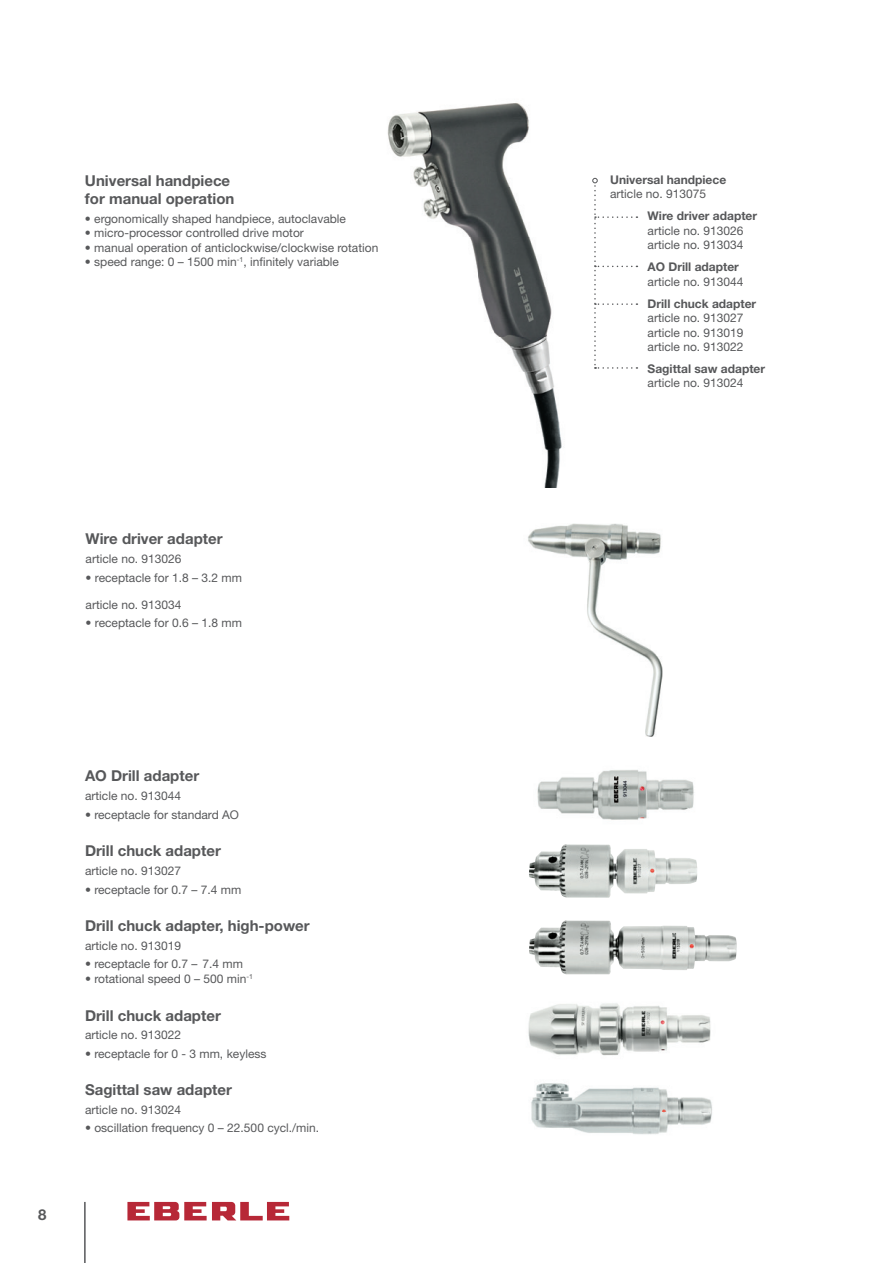
<style>
.page{position:relative;width:893px;height:1263px;background:#fff}
.page>*{position:absolute;margin:0;border:0;box-sizing:border-box;transform-origin:0 0}
.t1{font:700 15px/18px "Helvetica Neue LT";color:#57585a}
.t2{font:12px/14.4px "Helvetica Neue LT";color:#57585a}
.t3{font:700 12px "Helvetica Neue LT";color:#57585a}
</style>
<div class="page">
<img style="left:529px;top:920px;width:208px;height:54px">
<img style="left:531px;top:1083px;width:181px;height:52px">
<img style="left:529px;top:844px;width:168px;height:54px">
<hr style="left:84px;top:1202px;width:2px;height:61px;background:#57585a">
<svg style="left:127px;top:1202px;width:162px;height:18px"></svg>
<img style="left:528px;top:523px;width:135px;height:214px">
<img style="left:387px;top:103px;width:209px;height:384px">
<img style="left:537px;top:770px;width:157px;height:50px">
<img style="left:528px;top:1003px;width:183px;height:53px">
<svg style="left:592px;top:178px;width:45px;height:191px"></svg>
<p class="t1" style="left:85px;top:172px;width:151px">Universal handpiece for manual operation</p>
<p class="t2" style="left:85px;top:211px;width:263px">• ergonomically shaped handpiece, autoclavable</p>
<p class="t2" style="left:85px;top:226px;width:220px">• micro-processor controlled drive motor</p>
<p class="t2" style="left:85px;top:240px;width:295px">• manual operation of anticlockwise/clockwise rotation</p>
<p class="t2" style="left:85px;top:255px;width:256px">• speed range: 0 – 1500 min<sup>-1</sup>, infinitely variable</p>
<p class="t1" style="left:86px;top:530px;width:138px">Wire driver adapter</p>
<p class="t2" style="left:86px;top:551px;width:98px">article no. 913026</p>
<p class="t2" style="left:86px;top:570px;width:158px">• receptacle for 1.8 – 3.2 mm</p>
<p class="t2" style="left:86px;top:597px;width:98px">article no. 913034</p>
<p class="t2" style="left:86px;top:616px;width:158px">• receptacle for 0.6 – 1.8 mm</p>
<p class="t1" style="left:38px;top:1205px;width:10px">8</p>
<p class="t1" style="left:85px;top:767px;width:116px">AO Drill adapter</p>
<p class="t2" style="left:85px;top:788px;width:98px">article no. 913044</p>
<p class="t2" style="left:85px;top:807px;width:156px">• receptacle for standard AO</p>
<p class="t1" style="left:85px;top:842px;width:137px">Drill chuck adapter</p>
<p class="t2" style="left:85px;top:863px;width:98px">article no. 913027</p>
<p class="t2" style="left:85px;top:882px;width:158px">• receptacle for 0.7 – 7.4 mm</p>
<p class="t1" style="left:85px;top:916px;width:226px">Drill chuck adapter, high-power</p>
<p class="t2" style="left:85px;top:938px;width:98px">article no. 913019</p>
<p class="t2" style="left:85px;top:957px;width:159px">• receptacle for 0.7 – 7.4 mm</p>
<p class="t2" style="left:85px;top:971px;width:170px">• rotational speed 0 – 500 min<sup>-1</sup></p>
<p class="t1" style="left:85px;top:1006px;width:137px">Drill chuck adapter</p>
<p class="t2" style="left:85px;top:1027px;width:98px">article no. 913022</p>
<p class="t2" style="left:85px;top:1046px;width:183px">• receptacle for 0 - 3 mm, keyless</p>
<p class="t1" style="left:85px;top:1080px;width:148px">Sagittal saw adapter</p>
<p class="t2" style="left:85px;top:1102px;width:98px">article no. 913024</p>
<p class="t2" style="left:85px;top:1121px;width:236px">• oscillation frequency 0 – 22.500 cycl./min.</p>
<p class="t3" style="left:610px;top:172px;width:118px">Universal handpiece</p>
<p class="t2" style="left:610px;top:187px;width:98px">article no. 913075</p>
<p class="t3" style="left:648px;top:209px;width:111px">Wire driver adapter</p>
<p class="t2" style="left:648px;top:223px;width:98px">article no. 913026 article no. 913034</p>
<p class="t3" style="left:648px;top:260px;width:93px">AO Drill adapter</p>
<p class="t2" style="left:648px;top:274px;width:98px">article no. 913044</p>
<p class="t3" style="left:648px;top:296px;width:110px">Drill chuck adapter</p>
<p class="t2" style="left:648px;top:311px;width:98px;text-align:justify">article no. 913027 article no. 913019 article no. 913022</p>
<p class="t3" style="left:648px;top:361px;width:119px">Sagittal saw adapter</p>
<p class="t2" style="left:648px;top:376px;width:98px">article no. 913024</p>
</div>
